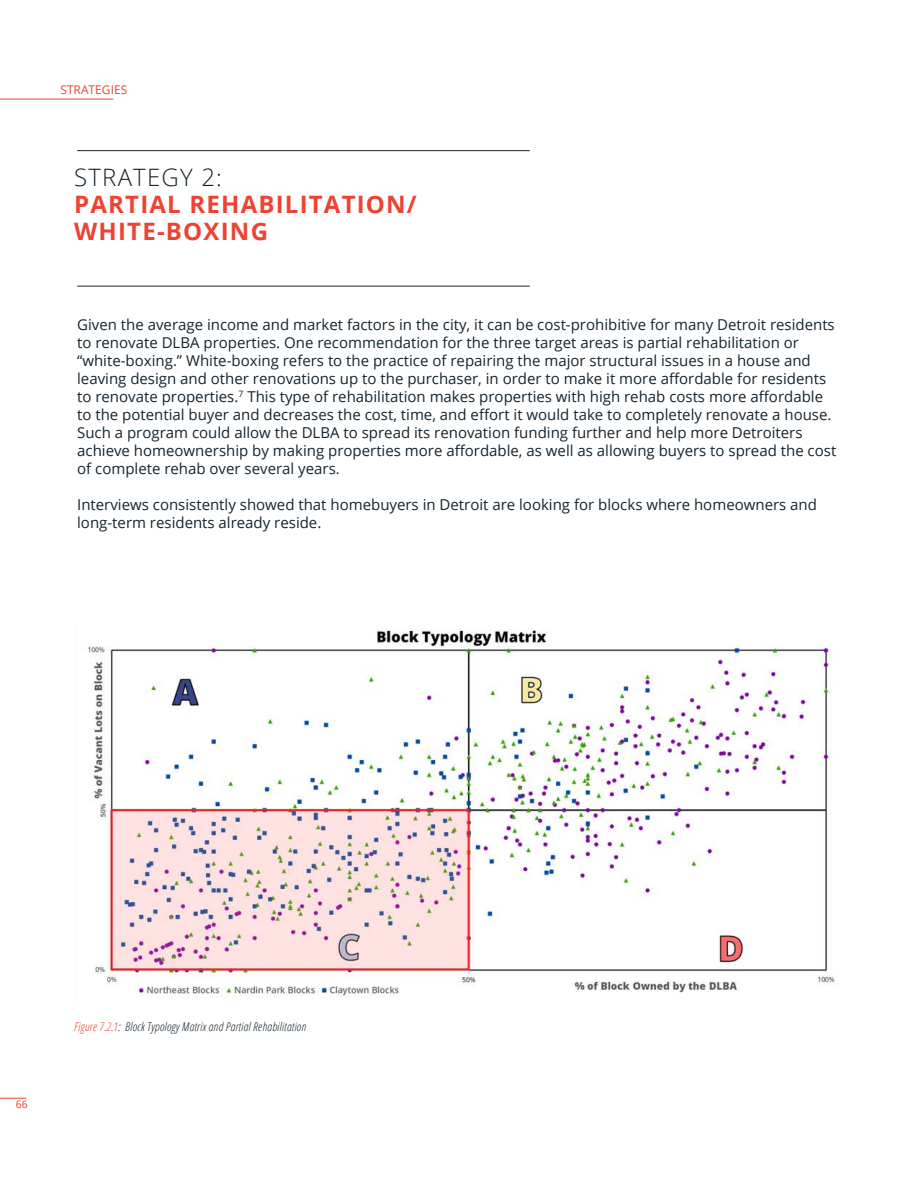
<style>
.page{position:relative;width:918px;height:1188px;background:#fff}
.page>*{position:absolute;margin:0;border:0;box-sizing:border-box;transform-origin:0 0}
.Chapter_Title_-_Alig{font:700 24px/27px "Open Sans";letter-spacing:.05em;color:#ee4232}
.Chapter_Title_-_Alig-2{font:300 24px "Open Sans";letter-spacing:.05em;color:#16242e}
.Body_Text{font:15px/18px "Open Sans";color:#16242e}
.Image_Caption{font:italic 300 condensed 12px "Open Sans";letter-spacing:.02em;color:#16242e}
.Section_Title{font:12px "Open Sans";color:#ee4232}
.t1{font:10.5px "Open Sans";color:#ee4232}
.s1{color:#ee4232}
</style>
<div class="page">
<svg style="left:0;top:1098px;width:26px;height:1px"></svg>
<hr style="left:0;top:99px;width:113px;height:1px;background:#ee4232">
<hr style="left:77px;top:150px;width:453px;height:1px;background:#16242e">
<hr style="left:77px;top:286px;width:453px;height:1px;background:#16242e">
<img style="left:88px;top:629px;width:747px;height:368px">
<p class="Section_Title" style="left:60px;top:81px;width:68px">STRATEGIES</p>
<p class="Chapter_Title_-_Alig-2" style="left:74px;top:161px;width:149px">STRATEGY 2:</p>
<p class="Chapter_Title_-_Alig" style="left:74px;top:190px;width:344px">PARTIAL REHABILITATION/<br>WHITE-BOXING</p>
<p class="Body_Text" style="left:77px;top:315px;width:761px">Given the average income and market factors in the city, it can be cost-prohibitive for many Detroit residents to renovate DLBA properties. One recommendation for the three target areas is partial rehabilitation or “white-boxing.” White-boxing refers to the practice of repairing the major structural issues in a house and leaving design and other renovations up to the purchaser, in order to make it more affordable for residents to renovate properties.<sup>7</sup> This type of rehabilitation makes properties with high rehab costs more affordable to the potential buyer and decreases the cost, time, and effort it would take to completely renovate a house.<br>Such a program could allow the DLBA to spread its renovation funding further and help more Detroiters achieve homeownership by making properties more affordable, as well as allowing buyers to spread the cost of complete rehab over several years.</p>
<p class="Body_Text" style="left:77px;top:495px;width:741px">Interviews consistently showed that homebuyers in Detroit are looking for blocks where homeowners and long-term residents already reside.</p>
<p class="t1" style="left:16px;top:1097px;width:14px">66</p>
<p class="Image_Caption" style="left:74px;top:1018px;width:233px"><span class="s1">Figure 7.2.1</span>: Block Typology Matrix and Partial Rehabilitation</p>
</div>
